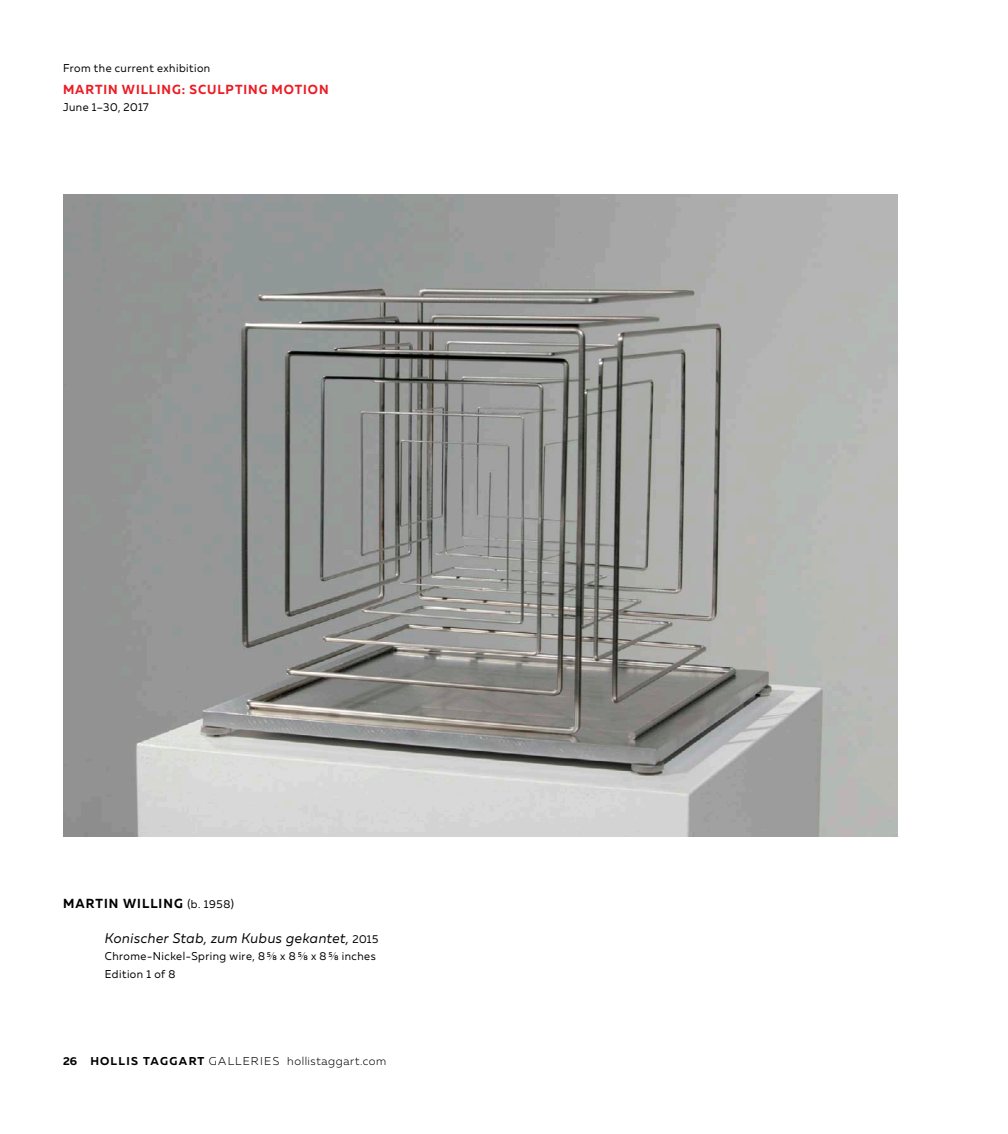
<style>
.page{position:relative;width:1008px;height:1134px;background:#fff}
.page>*{position:absolute;margin:0;border:0;box-sizing:border-box;transform-origin:0 0}
.t1{font:italic 14px "Muller";letter-spacing:.035em;color:#000;scale:.95 1}
.t2{font:700 13.12px "Muller";letter-spacing:.075em;color:#ec1b24;scale:.95 1}
.t3{font:700 13.12px "Muller";letter-spacing:.085em;color:#000;scale:.95 1}
.t4{font:11.38px/17.5px "Muller";letter-spacing:.045em;color:#000;scale:.95 1}
.t5{font:300 11.38px "Muller";letter-spacing:.05em;color:#000}
.s1{font-weight:400;font-size:11.38px}
.s2{font-style:normal;font-size:11.38px}
.s3{font-weight:700}
</style>
<div class="page">
<img style="left:63px;top:194px;width:835px;height:642px">
<p class="t4" style="left:63px;top:59px;width:157px">From the current exhibition</p>
<p class="t2" style="left:63px;top:81px;width:281px">MARTIN WILLING: SCULPTING MOTION</p>
<p class="t4" style="left:63px;top:98px;width:92px">June 1–30, 2017</p>
<p class="t3" style="left:63px;top:895px;width:181px">MARTIN WILLING <span class="s1">(b. 1958)</span></p>
<p class="t1" style="left:105px;top:929px;width:289px">Konischer Stab, zum Kubus gekantet, <span class="s2">2015</span></p>
<p class="t4" style="left:105px;top:948px;width:287px">Chrome-Nickel-Spring wire, 8 ⅝ x 8 ⅝ x 8 ⅝ inches<br>Edition 1 of 8</p>
<p class="t5" style="left:63px;top:1055px;width:325px"><span class="s3">26 HOLLIS TAGGART</span> GALLERIES hollistaggart.com</p>
</div>
